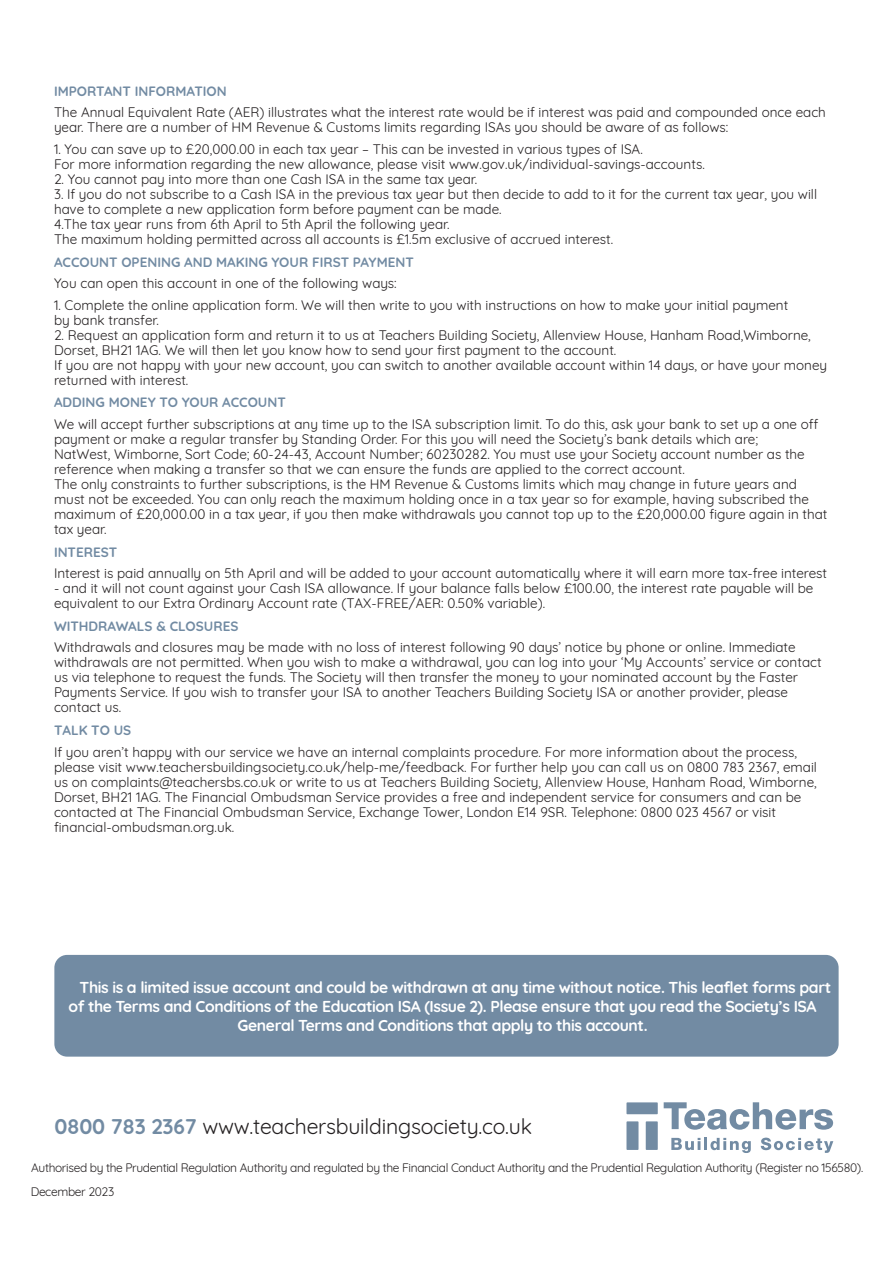
<style>
.page{position:relative;width:893px;height:1263px;background:#fff}
.page>*{position:absolute;margin:0;border:0;box-sizing:border-box;transform-origin:0 0}
.t1{font:21.15px "Quicksand";letter-spacing:-.01em;color:#231f20}
.t2{font:700 15.75px "Quicksand";letter-spacing:-.025em;color:#fff}
.t3{font:13.5px/15px "Quicksand";color:#231f20}
.t4{font:700 13.5px "Quicksand";color:#728ba3}
.t5{font:12px/23.9px "Quicksand";letter-spacing:-.03em;color:#231f20}
.s1{font-weight:700;color:#728ba3}
</style>
<div class="page">
<div style="left:54px;top:955px;width:785px;height:102px;background:#728ba3;border-radius:13px"></div>
<svg style="left:671px;top:1138px;width:80px;height:15px"></svg>
<svg style="left:761px;top:1137px;width:72px;height:16px"></svg>
<svg style="left:664px;top:1102px;width:169px;height:28px"></svg>
<div style="left:626px;top:1102px;width:32px;height:12px;background:#728ba3"></div>
<div style="left:626px;top:1121px;width:12px;height:29px;background:#728ba3"></div>
<div style="left:646px;top:1121px;width:12px;height:29px;background:#728ba3"></div>
<p class="t4" style="left:54px;top:80px;width:174px">IMPORTANT INFORMATION</p>
<p class="t3" style="left:54px;top:104px;width:773px">The Annual Equivalent Rate (AER) illustrates what the interest rate would be if interest was paid and compounded once each year. There are a number of HM Revenue &amp; Customs limits regarding ISAs you should be aware of as follows:</p>
<p class="t3" style="left:54px;top:140px;width:652px">1. You can save up to £20,000.00 in each tax year – This can be invested in various types of ISA.<br>For more information regarding the new allowance, please visit www.gov.uk/individual-savings-accounts.</p>
<p class="t3" style="left:54px;top:170px;width:425px">2. You cannot pay into more than one Cash ISA in the same tax year.</p>
<p class="t3" style="left:54px;top:185px;width:765px">3. If you do not subscribe to a Cash ISA in the previous tax year but then decide to add to it for the current tax year, you will have to complete a new application form before payment can be made.<br>4.The tax year runs from 6th April to 5th April the following year.<br>The maximum holding permitted across all accounts is £1.5m exclusive of accrued interest.</p>
<p class="t4" style="left:54px;top:251px;width:361px">ACCOUNT OPENING AND MAKING YOUR FIRST PAYMENT</p>
<p class="t3" style="left:54px;top:274px;width:344px">You can open this account in one of the following ways:</p>
<p class="t3" style="left:54px;top:296px;width:736px">1. Complete the online application form. We will then write to you with instructions on how to make your initial payment by bank transfer.</p>
<p class="t3" style="left:54px;top:326px;width:775px">2. Request an application form and return it to us at Teachers Building Society, Allenview House, Hanham Road,Wimborne, Dorset, BH21 1AG. We will then let you know how to send your first payment to the account.<br>If you are not happy with your new account, you can switch to another available account within 14 days, or have your money returned with interest.</p>
<p class="t3" style="left:54px;top:390px;width:766px;line-height:21.5px"><span class="s1">ADDING MONEY TO YOUR ACCOUNT<br></span>We will accept further subscriptions at any time up to the ISA subscription limit. To do this, ask your bank to set up a one off</p>
<p class="t3" style="left:54px;top:430px;width:775px">payment or make a regular transfer by Standing Order. For this you will need the Society’s bank details which are;<br>NatWest, Wimborne, Sort Code; 60-24-43, Account Number; 60230282. You must use your Society account number as the reference when making a transfer so that we can ensure the funds are applied to the correct account.<br>The only constraints to further subscriptions, is the HM Revenue &amp; Customs limits which may change in future years and must not be exceeded. You can only reach the maximum holding once in a tax year so for example, having subscribed the maximum of £20,000.00 in a tax year, if you then make withdrawals you cannot top up to the £20,000.00 figure again in that tax year.</p>
<p class="t3" style="left:54px;top:540px;width:775px;line-height:21.5px"><span class="s1">INTEREST<br></span>Interest is paid annually on 5th April and will be added to your account automatically where it will earn more tax-free interest</p>
<p class="t3" style="left:54px;top:579px;width:761px">- and it will not count against your Cash ISA allowance. If your balance falls below £100.00, the interest rate payable will be equivalent to our Extra Ordinary Account rate (TAX-FREE/AER: 0.50% variable).</p>
<p class="t3" style="left:54px;top:614px;width:743px;line-height:21.5px"><span class="s1">WITHDRAWALS &amp; CLOSURES<br></span>Withdrawals and closures may be made with no loss of interest following 90 days’ notice by phone or online. Immediate</p>
<p class="t3" style="left:54px;top:654px;width:769px">withdrawals are not permitted. When you wish to make a withdrawal, you can log into your ‘My Accounts’ service or contact us via telephone to request the funds. The Society will then transfer the money to your nominated account by the Faster Payments Service. If you wish to transfer your ISA to another Teachers Building Society ISA or another provider, please contact us.</p>
<p class="t3" style="left:54px;top:718px;width:744px;line-height:21.5px"><span class="s1">TALK TO US<br></span>If you aren’t happy with our service we have an internal complaints procedure. For more information about the process,</p>
<p class="t3" style="left:54px;top:758px;width:764px">please visit www.teachersbuildingsociety.co.uk/help-me/feedback. For further help you can call us on 0800 783 2367, email us on complaints@teachersbs.co.uk or write to us at Teachers Building Society, Allenview House, Hanham Road, Wimborne, Dorset, BH21 1AG. The Financial Ombudsman Service provides a free and independent service for consumers and can be contacted at The Financial Ombudsman Service, Exchange Tower, London E14 9SR. Telephone: 0800 023 4567 or visit financial-ombudsman.org.uk.</p>
<p class="t2" style="left:80px;top:974px;width:753px">This is a limited issue account and could be withdrawn at any time without notice. This leaflet forms part</p>
<p class="t2" style="left:69px;top:993px;width:750px">of the Terms and Conditions of the Education ISA (Issue 2). Please ensure that you read the Society’s ISA</p>
<p class="t2" style="left:238px;top:1012px;width:411px">General Terms and Conditions that apply to this account.</p>
<p class="t1" style="left:54px;top:1110px;width:479px"><span class="s1">0800 783 2367</span> www.teachersbuildingsociety.co.uk</p>
<p class="t5" style="left:31px;top:1155px;width:834px">Authorised by the Prudential Regulation Authority and regulated by the Financial Conduct Authority and the Prudential Regulation Authority (Register no 156580).<br>December 2023</p>
</div>
